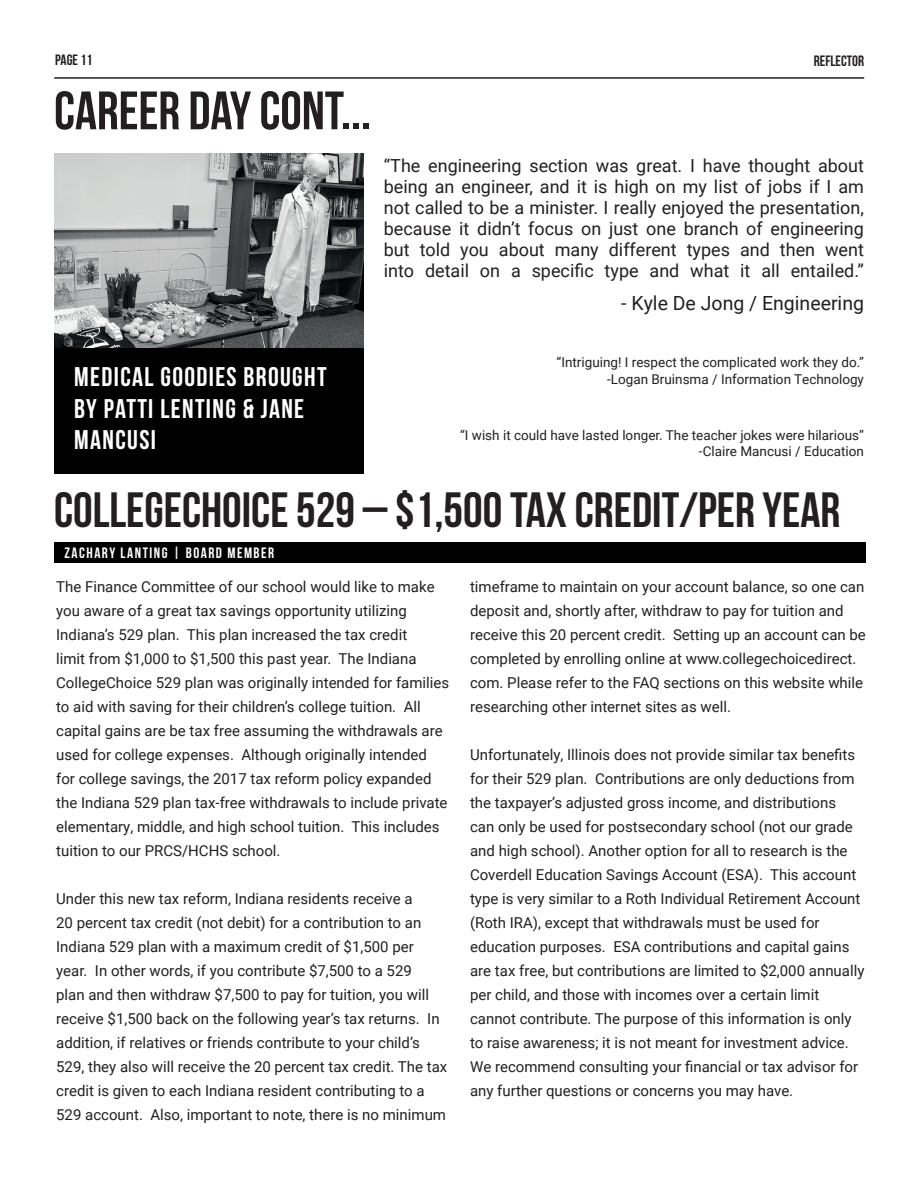
<style>
.page{position:relative;width:918px;height:1188px;background:#fff}
.page>*{position:absolute;margin:0;border:0;box-sizing:border-box;transform-origin:0 0}
.t1{font:700 54px "Bebas Neue";color:#231f20}
.t2{font:700 49.5px "Bebas Neue";color:#231f20}
.t3{font:700 27px/31.5px "Bebas Neue";letter-spacing:.05em;color:#fff}
.t4{font:19.5px "Roboto";color:#231f20}
.t5{font:18px/21px "Roboto";color:#231f20;text-align:justify}
.t6{font:15px/24px "Roboto";color:#231f20}
.t7{font:700 15px "Bebas Neue";letter-spacing:.1em;color:#fff}
.t8{font:700 15px "Bebas Neue";color:#231f20}
.t9{font:13.5px/16.5px "Roboto";color:#231f20;text-align:right}
</style>
<div class="page">
<div style="left:55px;top:542px;width:811px;height:21px;background:#000001"></div>
<img style="left:54px;top:153px;width:310px;height:195px">
<hr style="left:54px;top:77px;width:810px;height:2px;background:#231f20">
<div style="left:54px;top:348px;width:310px;height:125px;background:#000001"></div>
<p class="t8" style="left:55px;top:51px;width:39px">PAGE 11</p>
<p class="t8" style="left:814px;top:53px;width:52px">REFLECTOR</p>
<h1 class="t1" style="left:54px;top:81px;width:318px">CAREER DAY CONT...</h1>
<h3 class="t3" style="left:74px;top:361px;width:254px">MEDICAL GOODIES BROUGHT<br>BY PATTI LENTING &amp; JANE<br>MANCUSI</h3>
<p class="t5" style="left:384px;top:155px;width:482px">“The engineering section was great. I have thought about being an engineer, and it is high on my list of jobs if I am not called to be a minister. I really enjoyed the presentation, because it didn’t focus on just one branch of engineering but told you about many different types and then went into detail on a specific type and what it all entailed.”</p>
<h3 class="t4" style="left:621px;top:290px;width:244px">- Kyle De Jong / Engineering</h3>
<p class="t9" style="left:557px;top:354px;width:309px">“Intriguing! I respect the complicated work they do.” -Logan Bruinsma / Information Technology</p>
<p class="t9" style="left:460px;top:426px;width:405px">“I wish it could have lasted longer. The teacher jokes were hilarious” -Claire Mancusi / Education</p>
<h2 class="t2" style="left:54px;top:482px;width:788px">COLLEGECHOICE 529 – $1,500 TAX CREDIT/PER YEAR</h2>
<p class="t7" style="left:65px;top:545px;width:211px">ZACHARY LANTING | BOARD MEMBER</p>
<p class="t6" style="left:56px;top:574px;width:394px">The Finance Committee of our school would like to make you aware of a great tax savings opportunity utilizing Indiana’s 529 plan. This plan increased the tax credit<br>limit from $1,000 to $1,500 this past year. The Indiana CollegeChoice 529 plan was originally intended for families to aid with saving for their children’s college tuition. All capital gains are be tax free assuming the withdrawals are used for college expenses. Although originally intended for college savings, the 2017 tax reform policy expanded the Indiana 529 plan tax-free withdrawals to include private elementary, middle, and high school tuition. This includes tuition to our PRCS/HCHS school.</p>
<p class="t6" style="left:56px;top:886px;width:393px">Under this new tax reform, Indiana residents receive a<br>20 percent tax credit (not debit) for a contribution to an Indiana 529 plan with a maximum credit of $1,500 per year. In other words, if you contribute $7,500 to a 529<br>plan and then withdraw $7,500 to pay for tuition, you will receive $1,500 back on the following year’s tax returns. In addition, if relatives or friends contribute to your child’s 529, they also will receive the 20 percent tax credit. The tax credit is given to each Indiana resident contributing to a 529 account. Also, important to note, there is no minimum</p>
<p class="t6" style="left:470px;top:574px;width:397px">timeframe to maintain on your account balance, so one can deposit and, shortly after, withdraw to pay for tuition and receive this 20 percent credit. Setting up an account can be completed by enrolling online at www.collegechoicedirect. com. Please refer to the FAQ sections on this website while researching other internet sites as well.</p>
<p class="t6" style="left:470px;top:742px;width:396px">Unfortunately, Illinois does not provide similar tax benefits for their 529 plan. Contributions are only deductions from the taxpayer’s adjusted gross income, and distributions<br>can only be used for postsecondary school (not our grade and high school). Another option for all to research is the Coverdell Education Savings Account (ESA). This account type is very similar to a Roth Individual Retirement Account (Roth IRA), except that withdrawals must be used for education purposes. ESA contributions and capital gains are tax free, but contributions are limited to $2,000 annually per child, and those with incomes over a certain limit cannot contribute. The purpose of this information is only to raise awareness; it is not meant for investment advice.<br>We recommend consulting your financial or tax advisor for any further questions or concerns you may have.</p>
</div>
